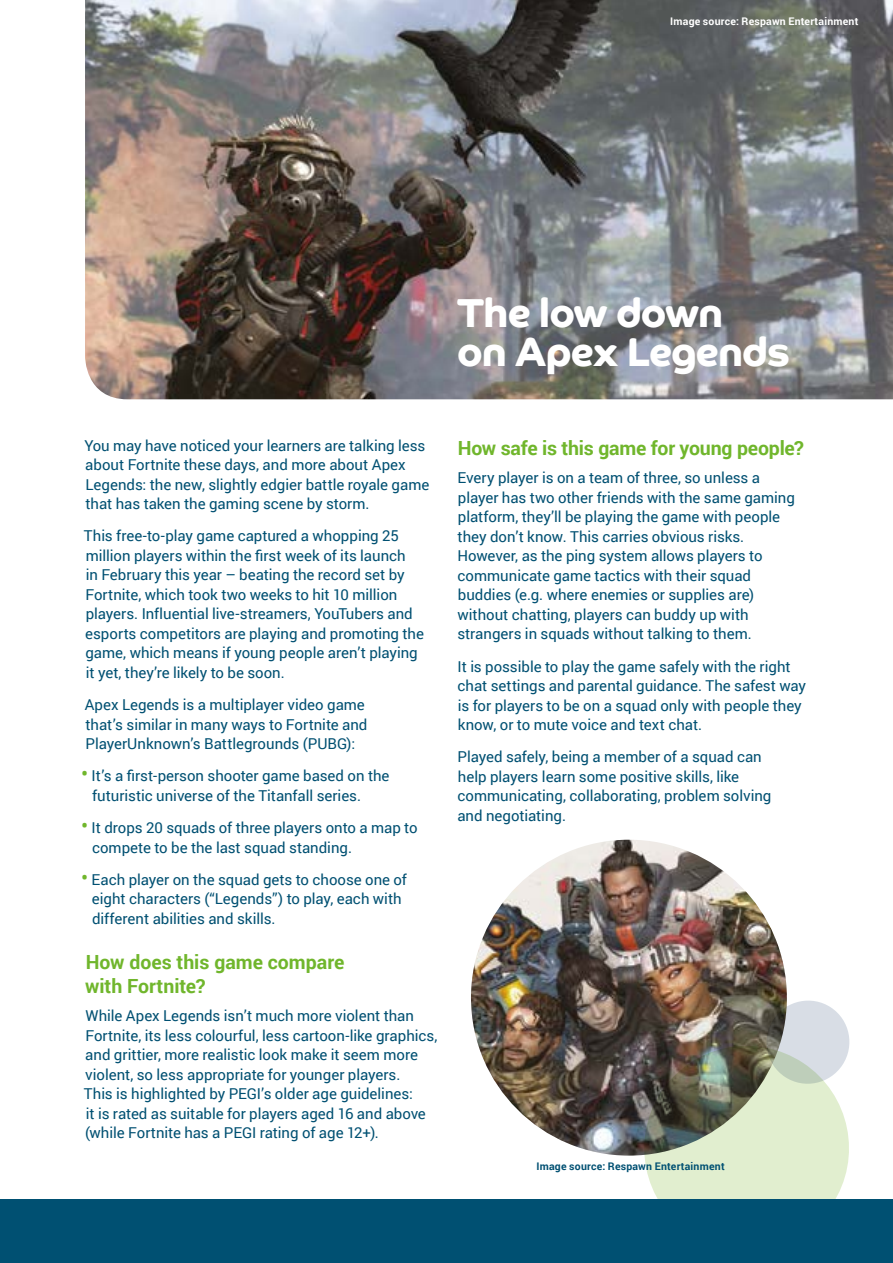
<style>
.page{position:relative;width:893px;height:1263px;background:#fff}
.page>*{position:absolute;margin:0;border:0;box-sizing:border-box;transform-origin:0 0}
.t1{font:40.5px/39px "Co Headline Bd";letter-spacing:-.02em;color:#fff}
.t2{font:700 19.5px/24px "Roboto";letter-spacing:-.005em;color:#70b62c}
.t3{font:15px/19.5px "Roboto";letter-spacing:-.005em;color:#005072}
.t4{font:700 10.5px "Roboto";letter-spacing:.02em;color:#fff}
.t5{font:700 10.5px "Roboto";letter-spacing:.02em;color:#005072}
.s1{font-size:21px;color:#70b62c}
</style>
<div class="page">
<img style="left:85px;top:0;width:808px;height:399px">
<img style="left:471px;top:840px;width:316px;height:315px;border-radius:158px">
<img style="left:630px;top:1032px;width:219px;height:167px">
<svg style="left:761px;top:995px;width:89px;height:94px"></svg>
<div style="left:0;top:1199px;width:893px;height:64px;background:#005072"></div>
<p class="t4" style="left:670px;top:14px;width:190px">Image source: Respawn Entertainment</p>
<h1 class="t1" style="left:457px;top:294px;width:334px">The low down<br>on Apex Legends</h1>
<p class="t3" style="left:85px;top:435px;width:346px">You may have noticed your learners are talking less about Fortnite these days, and more about Apex Legends: the new, slightly edgier battle royale game that has taken the gaming scene by storm.</p>
<p class="t3" style="left:84px;top:526px;width:342px">This free-to-play game captured a whopping 25 million players within the first week of its launch<br>in February this year – beating the record set by Fortnite, which took two weeks to hit 10 million players. Influential live-streamers, YouTubers and esports competitors are playing and promoting the game, which means if young people aren’t playing it yet, they’re likely to be soon.</p>
<p class="t3" style="left:85px;top:694px;width:284px">Apex Legends is a multiplayer video game that’s similar in many ways to Fortnite and<br>PlayerUnknown’s Battlegrounds (PUBG):</p>
<p class="t3" style="left:92px;top:766px;width:299px;text-indent:-11px"><span class="s1">•</span> It’s a first-person shooter game based on the futuristic universe of the Titanfall series.</p>
<p class="t3" style="left:92px;top:817px;width:327px;text-indent:-11px"><span class="s1">•</span> It drops 20 squads of three players onto a map to compete to be the last squad standing.</p>
<p class="t3" style="left:92px;top:869px;width:317px;text-indent:-11px"><span class="s1">•</span> Each player on the squad gets to choose one of eight characters (“Legends”) to play, each with different abilities and skills.</p>
<h2 class="t2" style="left:85px;top:949px;width:261px">How does this game compare with Fortnite?</h2>
<p class="t3" style="left:84px;top:1005px;width:355px">While Apex Legends isn’t much more violent than Fortnite, its less colourful, less cartoon-like graphics, and grittier, more realistic look make it seem more violent, so less appropriate for younger players.<br>This is highlighted by PEGI’s older age guidelines:<br>it is rated as suitable for players aged 16 and above (while Fortnite has a PEGI rating of age 12+).</p>
<h2 class="t2" style="left:458px;top:435px;width:348px">How safe is this game for young people?</h2>
<p class="t3" style="left:457px;top:468px;width:339px">Every player is on a team of three, so unless a player has two other friends with the same gaming platform, they’ll be playing the game with people they don’t know. This carries obvious risks.<br>However, as the ping system allows players to communicate game tactics with their squad buddies (e.g. where enemies or supplies are) without chatting, players can buddy up with strangers in squads without talking to them.</p>
<p class="t3" style="left:457px;top:656px;width:350px">It is possible to play the game safely with the right chat settings and parental guidance. The safest way is for players to be on a squad only with people they know, or to mute voice and text chat.</p>
<p class="t3" style="left:457px;top:747px;width:316px">Played safely, being a member of a squad can help players learn some positive skills, like communicating, collaborating, problem solving and negotiating.</p>
<p class="t5" style="left:536px;top:1159px;width:190px">Image source: Respawn Entertainment</p>
</div>
